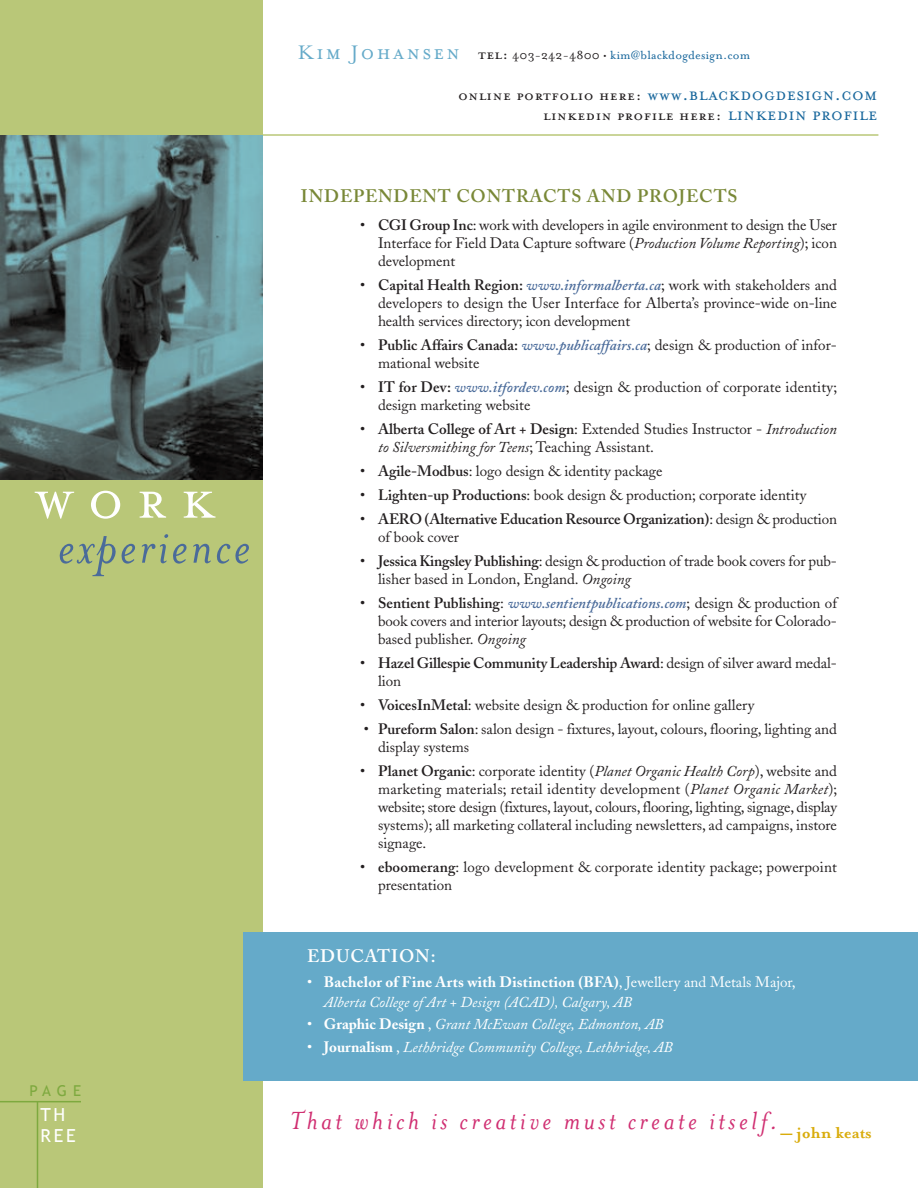
<style>
.page{position:relative;width:918px;height:1188px;background:#fff}
.page>*{position:absolute;margin:0;border:0;box-sizing:border-box;transform-origin:0 0}
.t1{font:60px "Mrs Eaves Small Caps";color:#fff}
.t2{font:italic 54px "Mrs Eaves";letter-spacing:.05em;color:#4a6b9a}
.t3{font:italic 28.5px "Mrs Eaves";letter-spacing:.125em;color:#d02e71}
.t4{font:19.5px/19.5px "Mrs Eaves Petite Caps";letter-spacing:.025em;color:#231f20;text-align:right}
.t5{font:600 18px "Adobe Caslon";letter-spacing:.05em;color:#798837}
.t6{font:600 18px "Adobe Caslon";letter-spacing:.05em;color:#fff}
.t7{font:18px/21.6px "Trebuchet MS";color:#fff}
.t8{font:15px/18px "Adobe Caslon";color:#231f20}
.t9{font:italic 15px/19.5px "Adobe Caslon";color:#fff}
.t10{font:600 15px/18px "Adobe Caslon";letter-spacing:-.01em;color:#231f20}
.t11{font:15px "Trebuchet MS";color:#7ea93f}
.t12{font:13.5px "Mrs Eaves Roman";letter-spacing:.01em;color:#18679c}
.s1{font-family:"Mrs Eaves Small Caps";font-size:22.5px;color:#65aac9}
.s2{font-family:"Mrs Eaves Petite Caps";font-size:19.5px;color:#231f20}
.s3{color:#231f20}
.s4{color:#18679c}
.s5{font-family:"Mrs Eaves Small Caps";color:#18679c}
.s6{font-weight:600}
.s7{font-style:italic}
.s8{font-weight:600;font-style:italic;color:#4a6b9a}
.s9{font-weight:400}
.s10{font-style:normal}
.s11{font-weight:700;font-style:normal}
</style>
<div class="page">
<div style="left:0;top:0;width:262px;height:1188px;background:#b9c778"></div>
<hr style="left:37px;top:1102px;width:1px;height:86px;background:#7ea93f">
<div style="left:243px;top:932px;width:675px;height:149px;background:#65aac9"></div>
<hr style="left:0;top:1101px;width:81px;height:1px;background:#7ea93f">
<hr style="left:1px;top:134px;width:877px;height:2px;background:#b9c778">
<img style="left:0;top:135px;width:262px;height:345px">
<h1 class="t1" style="left:34px;top:462px;width:182px">work</h1>
<h2 class="t2" style="left:58px;top:512px;width:194px">experience</h2>
<p class="t11" style="left:29px;top:1082px;width:53px">PAGE</p>
<p class="t7" style="left:40px;top:1104px;width:37px">TH<br>REE</p>
<p class="t12" style="left:298px;top:46px;width:454px"><span class="s1">Kim Johansen</span> <span class="s2">tel:</span> <span class="s3">403-242-4800 •</span> kim@blackdogdesign.com</p>
<h3 class="t4" style="left:458px;top:84px;width:421px">online portfolio here: <span class="s4">www</span><span class="s5">.blackdogdesign.com </span>linkedin profile here: <span class="s5">linkedin profile</span></h3>
<p class="t5" style="left:301px;top:190px;width:438px">INDEPENDENT CONTRACTS AND PROJECTS</p>
<p class="t8" style="left:378px;top:218px;width:460px;text-align:justify;text-indent:-18px">• <span class="s6">CGI Group Inc</span>: work with developers in agile environment to design the User Interface for Field Data Capture software (<span class="s7">Production Volume Reporting</span>); icon development</p>
<p class="t8" style="left:378px;top:278px;width:460px;text-align:justify;text-indent:-18px">• <span class="s6">Capital Health Region:</span> <span class="s8">www.informalberta.ca</span>; work with stakeholders and developers to design the User Interface for Alberta’s province-wide on-line health services directory; icon development</p>
<p class="t8" style="left:378px;top:338px;width:460px;text-indent:-18px">• <span class="s6">Public Affairs Canada:</span> <span class="s8">www.publicaffairs.ca</span>; design &amp; production of infor&shy;mational website</p>
<p class="t8" style="left:378px;top:380px;width:461px;text-indent:-18px">• <span class="s6">IT for Dev:</span> <span class="s8">www.itfordev.com</span>; design &amp; production of corporate identity; design marketing website</p>
<p class="t8" style="left:378px;top:422px;width:460px;text-indent:-18px">• <span class="s6">Alberta College of Art + Design</span>: Extended Studies Instructor - <span class="s7">Introduction to Silversmithing for Teens</span>; Teaching Assistant.</p>
<p class="t8" style="left:360px;top:464px;width:304px">• <span class="s6">Agile-Modbus</span>: logo design &amp; identity package</p>
<p class="t8" style="left:360px;top:488px;width:448px">• <span class="s6">Lighten-up Productions</span>: book design &amp; production; corporate identity</p>
<p class="t10" style="left:378px;top:512px;width:460px;text-indent:-18px"><span class="s9">•</span> AERO (Alternative Education Resource Organization)<span class="s9">: design &amp; production of book cover</span></p>
<p class="t8" style="left:378px;top:554px;width:460px;text-indent:-18px">• <span class="s6">Jessica Kingsley Publishing</span>: design &amp; production of trade book covers for pub&shy;lisher based in London, England. <span class="s7">Ongoing</span></p>
<p class="t8" style="left:378px;top:596px;width:460px;text-align:justify;text-indent:-18px">• <span class="s6">Sentient Publishing</span>: <span class="s8">www.sentientpublications.com</span>; design &amp; production of book covers and interior layouts; design &amp; production of website for Colorado&shy;based publisher. <span class="s7">Ongoing</span></p>
<p class="t10" style="left:378px;top:656px;width:460px;text-indent:-18px"><span class="s9">•</span> Hazel Gillespie Community Leadership Award<span class="s9">: design of silver award medal&shy;lion</span></p>
<p class="t8" style="left:360px;top:698px;width:396px">• <span class="s6">VoicesInMetal</span>: website design &amp; production for online gallery</p>
<p class="t8" style="left:378px;top:722px;width:460px;text-indent:-14px">• <span class="s6">Pureform Salon</span>: salon design - fixtures, layout, colours, flooring, lighting and display systems</p>
<p class="t8" style="left:378px;top:764px;width:461px;text-align:justify;text-indent:-18px">• <span class="s6">Planet Organic</span>: corporate identity (<span class="s7">Planet Organic Health Corp</span>), website and marketing materials; retail identity development (<span class="s7">Planet Organic Market</span>); website; store design (fixtures, layout, colours, flooring, lighting, signage, display systems); all marketing collateral including newsletters, ad campaigns, instore signage.</p>
<p class="t8" style="left:378px;top:860px;width:460px;text-indent:-18px">• <span class="s6">eboomerang</span>: logo development &amp; corporate identity package; powerpoint presentation</p>
<p class="t6" style="left:307px;top:949px;width:130px">EDUCATION:</p>
<p class="t9" style="left:324px;top:975px;width:473px;text-indent:-17px"><span class="s10">•</span> <span class="s11">Bachelor of Fine Arts with Distinction (BFA)</span><span class="s10">, Jewellery and Metals Major,<br></span>Alberta College of Art + Design (ACAD), Calgary, AB</p>
<p class="t9" style="left:307px;top:1017px;width:358px"><span class="s10">•</span> <span class="s11">Graphic Design</span> <span class="s10">,</span> Grant McEwan College, Edmonton, AB</p>
<p class="t9" style="left:307px;top:1039px;width:367px"><span class="s10">•</span> <span class="s11">Journalism</span> <span class="s10">,</span> Lethbridge Community College, Lethbridge, AB</p>
<h3 class="t3" style="left:290px;top:1102px;width:583px">That which is creative must create itself.<sub>—johnkeats</sub></h3>
</div>
